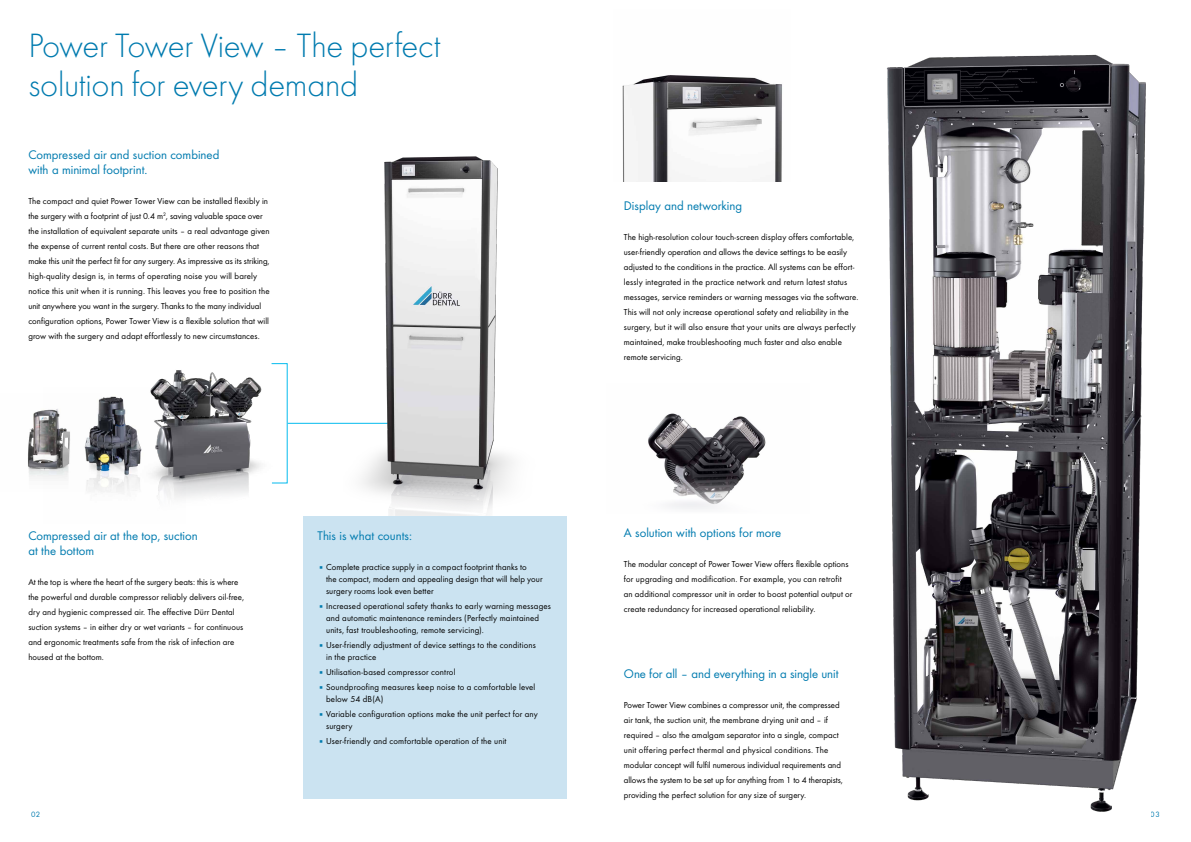
<style>
.page{position:relative;width:1191px;height:842px;background:#fff}
.page>*{position:absolute;margin:0;border:0;box-sizing:border-box;transform-origin:0 0}
.t1{font:300 35px/39px "Futura";letter-spacing:-.01em;color:#007baf}
.t2{font:13px/15px "Futura Boo";color:#007baf}
.t3{font:9px/15px "Futura Boo";letter-spacing:.01em;color:#000}
.t4{font:8px "Futura Boo";color:#007baf}
.s1{color:#007baf}
</style>
<div class="page">
<img style="left:28px;top:410px;width:15px;height:67px">
<img style="left:153px;top:370px;width:152px;height:127px">
<img style="left:43px;top:387px;width:143px;height:112px">
<hr style="left:288px;top:423px;width:125px;height:1px;background:#05bbee">
<svg style="left:270px;top:363px;width:18px;height:121px"></svg>
<img style="left:648px;top:413px;width:118px;height:96px">
<img style="left:622px;top:75px;width:160px;height:106px">
<img style="left:887px;top:54px;width:259px;height:758px">
<img style="left:343px;top:156px;width:170px;height:360px">
<div style="left:303px;top:516px;width:264px;height:282px;background:#cbe3f1"></div>
<h1 class="t1" style="left:28px;top:25px;width:414px">Power Tower View – The perfect solution for every demand</h1>
<h2 class="t2" style="left:28px;top:146px;width:193px">Compressed air and suction combined with a minimal footprint.</h2>
<p class="t3" style="left:28px;top:193px;width:243px">The compact and quiet Power Tower View can be installed flexibly in the surgery with a footprint of just 0.4 m<sup>2</sup>, saving valuable space over the installation of equivalent separate units – a real advantage given the expense of current rental costs. But there are other reasons that make this unit the perfect fit for any surgery. As impressive as its striking, high-quality design is, in terms of operating noise you will barely notice this unit when it is running. This leaves you free to position the unit anywhere you want in the surgery. Thanks to the many individual configuration options, Power Tower View is a flexible solution that will grow with the surgery and adapt effortlessly to new circumstances.</p>
<h2 class="t2" style="left:28px;top:527px;width:171px">Compressed air at the top, suction at the bottom</h2>
<p class="t3" style="left:28px;top:574px;width:217px">At the top is where the heart of the surgery beats: this is where the powerful and durable compressor reliably delivers oil-free, dry and hygienic compressed air. The effective Dürr Dental suction systems – in either dry or wet variants – for continuous and ergonomic treatments safe from the risk of infection are housed at the bottom.</p>
<h2 class="t2" style="left:317px;top:527px;width:96px">This is what counts:</h2>
<p class="t3" style="left:326px;top:561px;width:218px;line-height:12px;text-indent:-9px"><span class="s1">˾</span>Complete practice supply in a compact footprint thanks to<br>the compact, modern and appealing design that will help your surgery rooms look even better</p>
<p class="t3" style="left:326px;top:600px;width:226px;line-height:12px;text-indent:-9px"><span class="s1">˾</span>Increased operational safety thanks to early warning messages and automatic maintenance reminders (Perfectly maintained units, fast troubleshooting, remote servicing).</p>
<p class="t3" style="left:326px;top:639px;width:211px;line-height:12px;text-indent:-9px"><span class="s1">˾</span>User-friendly adjustment of device settings to the conditions in the practice</p>
<p class="t3" style="left:317px;top:664px;width:219px"><span class="s1">˾</span>Utilisation-based compressor control<br><span class="s1">˾</span>Soundproofing measures keep noise to a comfortable level</p>
<p class="t3" style="left:317px;top:691px;width:222px;text-indent:9px">below 54 dB(A)<br><span class="s1">˾</span>Variable configuration options make the unit perfect for any</p>
<p class="t3" style="left:317px;top:718px;width:190px;text-indent:9px">surgery<br><span class="s1">˾</span>User-friendly and comfortable operation of the unit</p>
<h2 class="t2" style="left:624px;top:197px;width:120px">Display and networking</h2>
<p class="t3" style="left:624px;top:229px;width:236px">The high-resolution colour touch-screen display offers comfortable, user-friendly operation and allows the device settings to be easily adjusted to the conditions in the practice. All systems can be effort&shy;lessly integrated in the practice network and return latest status messages, service reminders or warning messages via the software.<br>This will not only increase operational safety and reliability in the surgery, but it will also ensure that your units are always perfectly maintained, make troubleshooting much faster and also enable remote servicing.</p>
<h2 class="t2" style="left:624px;top:524px;width:159px">A solution with options for more</h2>
<p class="t3" style="left:624px;top:556px;width:230px">The modular concept of Power Tower View offers flexible options for upgrading and modification. For example, you can retrofit an additional compressor unit in order to boost potential output or create redundancy for increased operational reliability.</p>
<h2 class="t2" style="left:624px;top:665px;width:216px">One for all – and everything in a single unit</h2>
<p class="t3" style="left:624px;top:697px;width:221px">Power Tower View combines a compressor unit, the compressed air tank, the suction unit, the membrane drying unit and – if required – also the amalgam separator into a single, compact unit offering perfect thermal and physical conditions. The modular concept will fulfil numerous individual requirements and allows the system to be set up for anything from 1 to 4 therapists, providing the perfect solution for any size of surgery.</p>
<p class="t4" style="left:31px;top:808px;width:10px">02</p>
<p class="t4" style="left:1150px;top:808px;width:10px">03</p>
</div>
